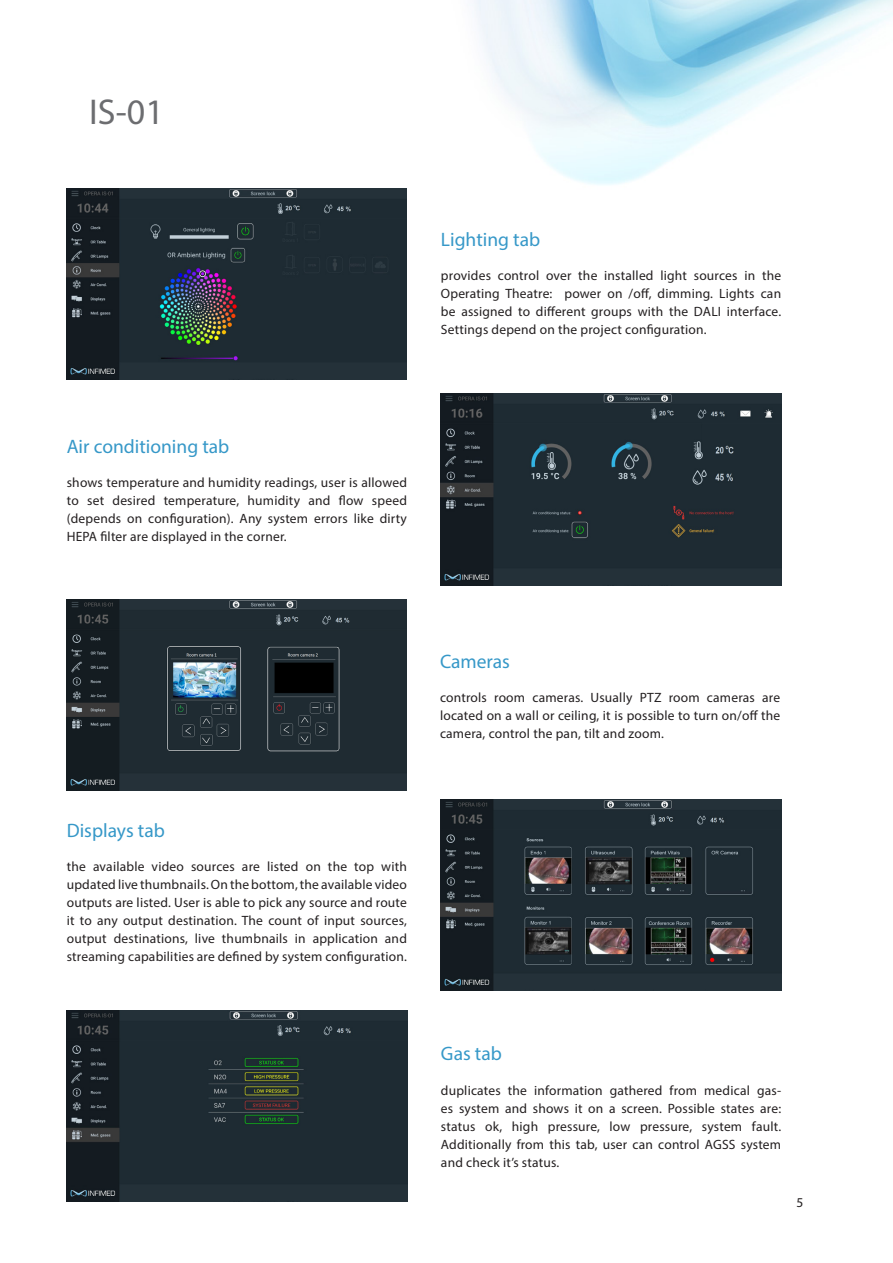
<style>
.page{position:relative;width:893px;height:1263px;background:#fff}
.page>*{position:absolute;margin:0;border:0;box-sizing:border-box;transform-origin:0 0}
.t1{font:36px "Myriad Pro";color:#6c6d70}
.t2{font:19.5px "Myriad Pro";color:#3698c8}
.t3{font:13.5px/18px "Myriad Pro";letter-spacing:.015em;color:#231f20;text-align:justify}
</style>
<div class="page">
<img style="left:474px;top:0;width:419px;height:185px">
<img style="left:67px;top:188px;width:340px;height:191px">
<img style="left:441px;top:394px;width:341px;height:191px">
<img style="left:67px;top:599px;width:340px;height:191px">
<img style="left:441px;top:799px;width:341px;height:192px">
<img style="left:67px;top:1010px;width:340px;height:192px">
<p class="t1" style="left:89px;top:90px;width:76px">IS-01</p>
<p class="t2" style="left:441px;top:227px;width:101px">Lighting tab</p>
<p class="t3" style="left:441px;top:266px;width:342px">provides control over the installed light sources in the Operating Theatre: power on /off, dimming. Lights can be assigned to different groups with the DALI interface.<br>Settings depend on the project configuration.</p>
<p class="t2" style="left:67px;top:434px;width:164px">Air conditioning tab</p>
<p class="t3" style="left:67px;top:473px;width:342px">shows temperature and humidity readings, user is allowed to set desired temperature, humidity and flow speed (depends on configuration). Any system errors like dirty HEPA filter are displayed in the corner.</p>
<p class="t2" style="left:67px;top:818px;width:100px">Displays tab</p>
<p class="t3" style="left:67px;top:857px;width:342px">the available video sources are listed on the top with updated live thumbnails. On the bottom, the available video outputs are listed. User is able to pick any source and route it to any output destination. The count of input sources, output destinations, live thumbnails in application and streaming capabilities are defined by system configuration.</p>
<p class="t2" style="left:440px;top:649px;width:72px">Cameras</p>
<p class="t3" style="left:440px;top:688px;width:342px">controls room cameras. Usually PTZ room cameras are located on a wall or ceiling, it is possible to turn on/off the camera, control the pan, tilt and zoom.</p>
<p class="t2" style="left:441px;top:1042px;width:62px">Gas tab</p>
<p class="t3" style="left:441px;top:1081px;width:342px">duplicates the information gathered from medical gas&shy;es system and shows it on a screen. Possible states are: status ok, high pressure, low pressure, system fault.<br>Additionally from this tab, user can control AGSS system and check it’s status.</p>
<p class="t3" style="left:796px;top:1193px;width:8px">5</p>
</div>
